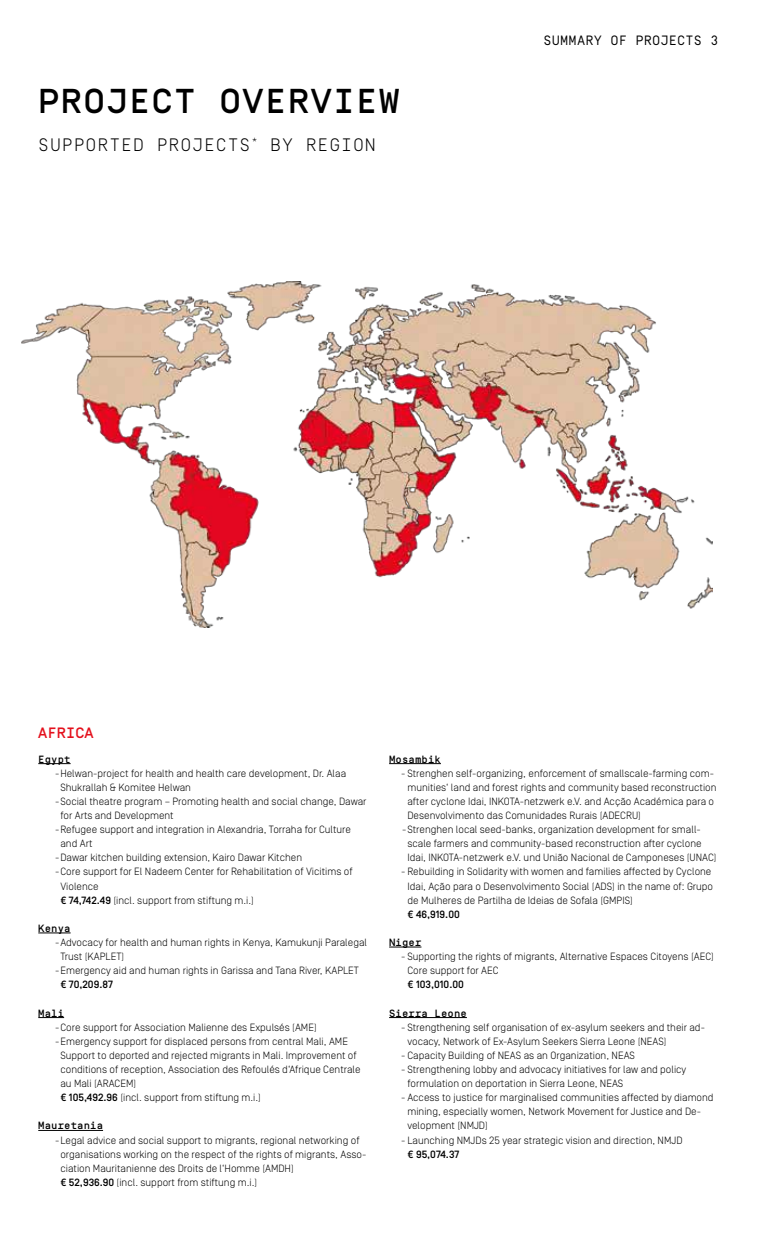
<style>
.page{position:relative;width:757px;height:1255px;background:#fff}
.page>*{position:absolute;margin:0;border:0;box-sizing:border-box;transform-origin:0 0}
.t1{font:500 34.5px "Simplon BP Mono";letter-spacing:.05em;color:#000}
.t2{font:300 18px "Simplon BP Mono";letter-spacing:.05em;color:#000}
.t3{font:500 15px "Simplon BP Mono";letter-spacing:.01em;color:#e4101c}
.t4{font:13.5px "Simplon BP Mono";letter-spacing:.01em;color:#000}
.t5{font:300 10.5px/14.1px "Simplon BP";color:#000}
.t6{font:500 10.5px "Simplon BP Mono";letter-spacing:.01em;color:#000}
.t7{font:500 10.5px "Simplon BP";color:#000}
.s1{font-weight:500}
</style>
<div class="page">
<hr style="left:38px;top:763px;width:33px;height:1px;background:#000">
<hr style="left:38px;top:932px;width:33px;height:1px;background:#000">
<svg style="left:38px;top:1017px;width:26px;height:1px"></svg>
<hr style="left:38px;top:1130px;width:65px;height:1px;background:#000">
<hr style="left:389px;top:763px;width:52px;height:1px;background:#000">
<hr style="left:389px;top:946px;width:32px;height:1px;background:#000">
<hr style="left:389px;top:1017px;width:78px;height:1px;background:#000">
<img style="left:21px;top:282px;width:691px;height:345px">
<h1 class="t1" style="left:38px;top:79px;width:363px">PROJECT OVERVIEW</h1>
<h2 class="t2" style="left:38px;top:133px;width:339px">SUPPORTED PROJECTS<sup>*</sup> BY REGION</h2>
<p class="t4" style="left:544px;top:32px;width:177px">SUMMARY OF PROJECTS 3</p>
<h3 class="t3" style="left:38px;top:723px;width:57px">AFRICA</h3>
<p class="t6" style="left:38px;top:752px;width:34px">Egypt</p>
<p class="t6" style="left:389px;top:752px;width:53px">Mosambik</p>
<p class="t5" style="left:55px;top:765px;width:293px">-Helwan-project for health and health care development, Dr. Alaa</p>
<p class="t5" style="left:60px;top:780px;width:132px">Shukrallah &amp; Komitee Helwan</p>
<p class="t5" style="left:55px;top:794px;width:313px">-Social theatre program – Promoting health and social change, Dawar</p>
<p class="t5" style="left:60px;top:808px;width:115px">for Arts and Development</p>
<p class="t5" style="left:55px;top:822px;width:297px">-Refugee support and integration in Alexandria, Torraha for Culture</p>
<p class="t5" style="left:60px;top:836px;width:34px">and Art</p>
<p class="t5" style="left:55px;top:850px;width:248px">-Dawar kitchen building extension, Kairo Dawar Kitchen</p>
<p class="t5" style="left:55px;top:864px;width:299px">-Core support for El Nadeem Center for Rehabilitation of Vicitims of</p>
<p class="t5" style="left:60px;top:878px;width:40px">Violence</p>
<p class="t5" style="left:60px;top:892px;width:195px"><span class="s1">€ 74,742.49</span> (incl. support from stiftung m.i.)</p>
<p class="t5" style="left:55px;top:935px;width:313px">-Advocacy for health and human rights in Kenya, Kamukunji Paralegal</p>
<p class="t5" style="left:60px;top:949px;width:65px">Trust (KAPLET)</p>
<p class="t5" style="left:55px;top:963px;width:305px">-Emergency aid and human rights in Garissa and Tana River, KAPLET</p>
<p class="t7" style="left:60px;top:978px;width:54px">€ 70,209.87</p>
<p class="t5" style="left:55px;top:1019px;width:263px">-Core support for Association Malienne des Expulsés (AME)</p>
<p class="t5" style="left:55px;top:1033px;width:294px">-Emergency support for displaced persons from central Mali, AME</p>
<p class="t5" style="left:60px;top:1048px;width:298px">Support to deported and rejected migrants in Mali. Improvement of</p>
<p class="t5" style="left:60px;top:1062px;width:302px">conditions of reception, Association des Refoulés d‘Afrique Centrale</p>
<p class="t5" style="left:60px;top:1076px;width:77px">au Mali (ARACEM)</p>
<p class="t5" style="left:60px;top:1090px;width:202px"><span class="s1">€ 105,492.96</span> (incl. support from stiftung m.i.)</p>
<p class="t5" style="left:60px;top:1132px;width:307px;text-indent:-5px">-Legal advice and social support to migrants, regional networking of organisations working on the respect of the rights of migrants, Asso&shy;ciation Mauritanienne des Droits de l‘Homme (AMDH)<br><span class="s1">€ 52,936.90</span> (incl. support from stiftung m.i.)</p>
<p class="t6" style="left:38px;top:921px;width:34px">Kenya</p>
<p class="t6" style="left:38px;top:1005px;width:27px">Mali</p>
<p class="t6" style="left:38px;top:1118px;width:66px">Mauretania</p>
<p class="t5" style="left:401px;top:765px;width:314px">- Strenghen self-organizing, enforcement of smallscale-farming com-</p>
<p class="t5" style="left:407px;top:780px;width:311px">munities‘ land and forest rights and community based reconstruction</p>
<p class="t5" style="left:407px;top:794px;width:308px">after cyclone Idai, INKOTA-netzwerk e.V. and Acção Académica para o</p>
<p class="t5" style="left:407px;top:808px;width:235px">Desenvolvimento das Comunidades Rurais (ADECRU)</p>
<p class="t5" style="left:402px;top:822px;width:300px">-Strenghen local seed-banks, organization development for small-</p>
<p class="t5" style="left:407px;top:836px;width:296px">scale farmers and community-based reconstruction after cyclone</p>
<p class="t5" style="left:407px;top:850px;width:311px">Idai, INKOTA-netzwerk e.V. und União Nacional de Camponeses (UNAC)</p>
<p class="t5" style="left:407px;top:864px;width:307px;text-indent:-6px">- Rebuilding in Solidarity with women and families affected by Cyclone<br>Idai, Ação para o Desenvolvimento Social (ADS) in the name of: Grupo de Mulheres de Partilha de Ideias de Sofala (GMPIS)</p>
<p class="t7" style="left:407px;top:908px;width:54px">€ 46,919.00</p>
<p class="t5" style="left:407px;top:949px;width:308px;text-indent:-6px">- Supporting the rights of migrants, Alternative Espaces Citoyens (AEC)<br>Core support for AEC</p>
<p class="t7" style="left:407px;top:978px;width:58px">€ 103,010.00</p>
<p class="t5" style="left:407px;top:1019px;width:299px;text-indent:-6px">- Strengthening self organisation of ex-asylum seekers and their ad&shy;vocacy, Network of Ex-Asylum Seekers Sierra Leone (NEAS)</p>
<p class="t5" style="left:401px;top:1048px;width:235px">- Capacity Building of NEAS as an Organization, NEAS</p>
<p class="t5" style="left:407px;top:1062px;width:280px;text-indent:-6px">- Strengthening lobby and advocacy initiatives for law and policy formulation on deportation in Sierra Leone, NEAS</p>
<p class="t5" style="left:407px;top:1090px;width:308px;text-indent:-6px">- Access to justice for marginalised communities affected by diamond mining, especially women, Network Movement for Justice and De&shy;velopment (NMJD)</p>
<p class="t5" style="left:401px;top:1132px;width:283px">- Launching NMJDs 25 year strategic vision and direction, NMJD</p>
<p class="t7" style="left:407px;top:1147px;width:53px">€ 95,074.37</p>
<p class="t6" style="left:389px;top:935px;width:34px">Niger</p>
<p class="t6" style="left:389px;top:1005px;width:79px">Sierra Leone</p>
</div>
